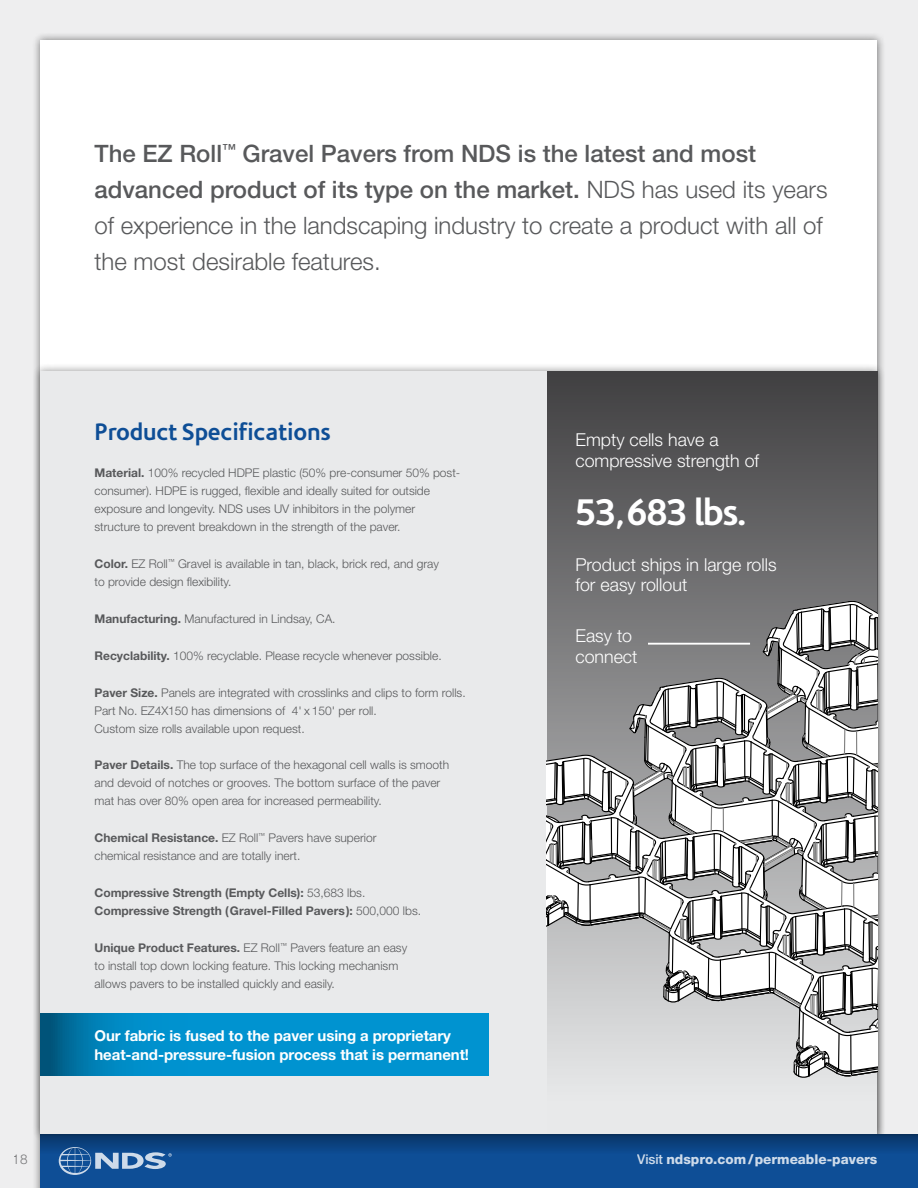
<style>
.page{position:relative;width:918px;height:1188px;background:#eeeeef}
.page>*{position:absolute;margin:0;border:0;box-sizing:border-box;transform-origin:0 0}
.t1{font:700 37.5px "Corisande";letter-spacing:-.02em;color:#fff}
.t2{font:300 24px/36px "Helvetica Neue LT";color:#58595b}
.t3{font:700 24px "Corisande";letter-spacing:-.01em;color:#0e4e96}
.t4{font:300 17.85px/20.7px "Helvetica Neue LT";color:#fff}
.t5{font:700 15px/19.5px "Helvetica Neue LT";letter-spacing:-.005em;color:#fff}
.t6{font:800 13.5px "Helvetica Neue LT";color:#fff}
.t7{font:300 13.5px "Helvetica Neue LT";color:#58595b}
.t8{font:300 12px/18px "Helvetica Neue LT";color:#58595b}
.t9{font:700 12px/18px "Helvetica Neue LT";color:#58595b}
.s1{font-weight:500}
.s2{font-weight:700}
.s3{font-weight:300}
</style>
<div class="page">
<div style="left:40px;top:40px;width:838px;height:1148px;background:#fff"></div>
<div style="left:32px;top:363px;width:854px;height:780px;background:#000;opacity:.5"></div>
<div style="left:40px;top:372px;width:838px;height:762px;background:#e6e7e8"></div>
<div style="left:547px;top:371px;width:331px;height:763px;background:#4a4a4b"></div>
<svg style="left:547px;top:460px;width:330px;height:674px;fill:#5f5e60"></svg>
<div style="left:40px;top:1134px;width:878px;height:54px;background:#0e4e96"></div>
<div style="left:40px;top:1134px;width:878px;height:20px;background:linear-gradient(to bottom,#093464,#0d4b91)"></div>
<svg style="left:59px;top:1147px;width:113px;height:28px"></svg>
<svg style="left:550px;top:551px;width:328px;height:583px;fill:#e3e4e5"></svg>
<svg style="left:547px;top:600px;width:332px;height:478px"></svg>
<svg style="left:40px;top:1014px;width:448px;height:61px"></svg>
<h2 class="t2" style="left:94px;top:134px;width:735px"><span class="s1">The EZ Roll</span><sup>™</sup> <span class="s1">Gravel Pavers from NDS is the latest and most advanced product of its type on the market.</span> NDS has used its years of experience in the landscaping industry to create a product with all of the most desirable features.</h2>
<h2 class="t3" style="left:94px;top:418px;width:238px">Product Specifications</h2>
<p class="t8" style="left:94px;top:463px;width:367px"><span class="s2">Material.</span> 100% recycled HDPE plastic (50% pre-consumer 50% post&shy;consumer). HDPE is rugged, flexible and ideally suited for outside exposure and longevity. NDS uses UV inhibitors in the polymer structure to prevent breakdown in the strength of the paver.</p>
<p class="t8" style="left:94px;top:554px;width:346px"><span class="s2">Color.</span> EZ Roll<sup>™</sup> Gravel is available in tan, black, brick red, and gray to provide design flexibility.</p>
<p class="t8" style="left:95px;top:609px;width:243px"><span class="s2">Manufacturing.</span> Manufactured in Lindsay, CA.</p>
<p class="t8" style="left:95px;top:646px;width:349px"><span class="s2">Recyclability.</span> 100% recyclable. Please recycle whenever possible.</p>
<p class="t8" style="left:95px;top:683px;width:373px"><span class="s2">Paver Size.</span> Panels are integrated with crosslinks and clips to form rolls.<br>Part No. EZ4X150 has dimensions of 4' x 150' per roll.<br>Custom size rolls available upon request.</p>
<p class="t8" style="left:95px;top:756px;width:356px"><span class="s2">Paver Details.</span> The top surface of the hexagonal cell walls is smooth and devoid of notches or grooves. The bottom surface of the paver mat has over 80% open area for increased permeability.</p>
<p class="t8" style="left:94px;top:829px;width:284px"><span class="s2">Chemical Resistance.</span> EZ Roll<sup>™</sup> Pavers have superior chemical resistance and are totally inert.</p>
<p class="t9" style="left:94px;top:884px;width:328px">Compressive Strength (Empty Cells): <span class="s3">53,683 lbs.<br></span>Compressive Strength (Gravel-Filled Pavers): <span class="s3">500,000 lbs.</span></p>
<p class="t8" style="left:94px;top:939px;width:314px"><span class="s2">Unique Product Features.</span> EZ Roll<sup>™</sup> Pavers feature an easy to install top down locking feature. This locking mechanism allows pavers to be installed quickly and easily.</p>
<p class="t5" style="left:94px;top:1025px;width:376px">Our fabric is fused to the paver using a proprietary heat-and-pressure-fusion process that is permanent!</p>
<h3 class="t4" style="left:575px;top:429px;width:185px">Empty cells have a compressive strength of</h3>
<h1 class="t1" style="left:575px;top:490px;width:173px">53,683 lbs.</h1>
<h3 class="t4" style="left:575px;top:554px;width:203px">Product ships in large rolls for easy rollout</h3>
<h3 class="t4" style="left:575px;top:625px;width:64px">Easy to connect</h3>
<p class="t7" style="left:13px;top:1151px;width:16px">18</p>
<p class="t6" style="left:637px;top:1151px;width:242px"><span class="s1">Visit</span> ndspro.com /permeable-pavers</p>
</div>
